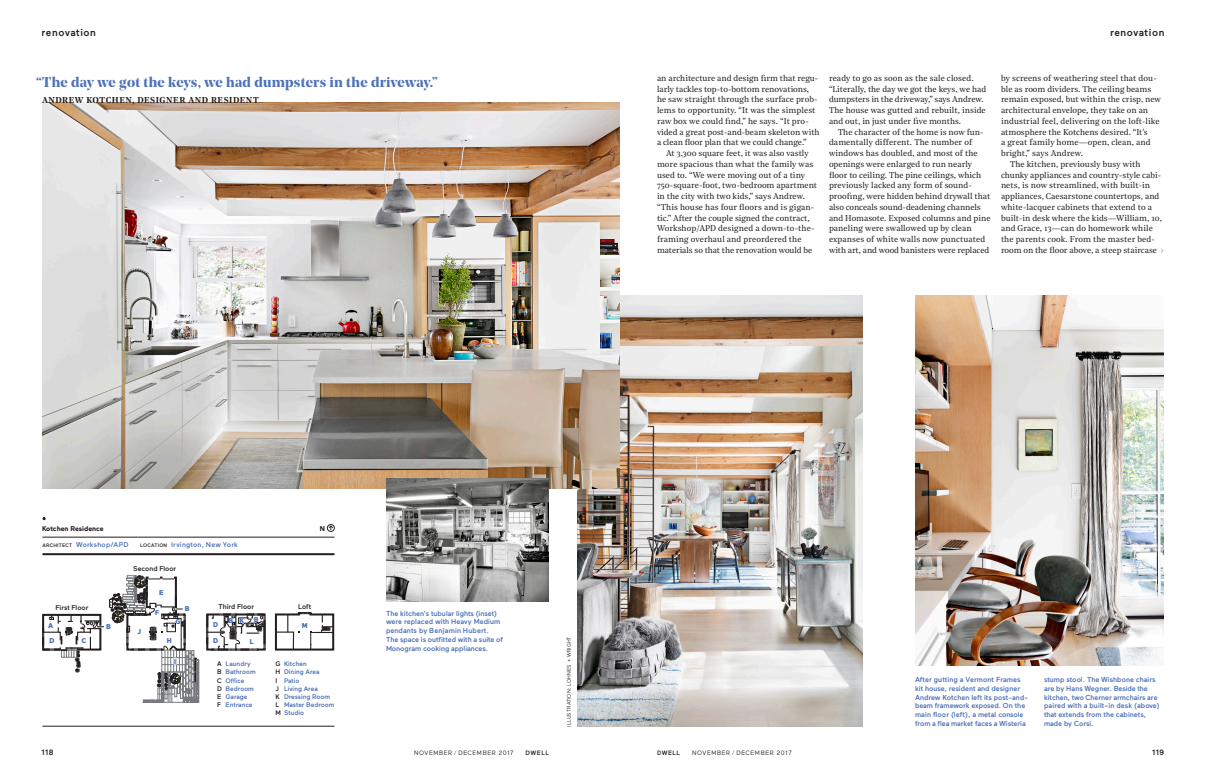
<style>
.page{position:relative;width:1206px;height:779px;background:#fff}
.page>*{position:absolute;margin:0;border:0;box-sizing:border-box;transform-origin:0 0}
.Pull_Quote_-_Noe_14{font:700 14.2px "Noe Display";letter-spacing:.015em;color:#4d72b8}
.t1{font:500 10.2px "Maax";letter-spacing:.06em;color:#231f20}
.Pull_Quote_-_Noe_14-2{font:600 8.5px "Noe Text";letter-spacing:.06em;color:#231f20}
.Body_text_serif_1st{font:8.4px/10.8px "Noe Text";color:#231f20}
.Page_Number_R{font:500 7.8px "Maax";color:#231f20}
.t2{font:500 7.2px/8.8px "Maax";color:#4d72b8}
.PAL{font:500 7px "Maax";letter-spacing:.035em;color:#4d72b8}
.Labels{font:500 7px "Maax";color:#231f20}
.Labels__letters_on_p{font:900 7px "Maax";color:#4d72b8}
.Floor_Plan_Title{font:700 7px "Maax";color:#231f20}
.Labels-2{font:500 6.6px "Maax";color:#4d72b8}
.t3{font:6.2px "Maax";letter-spacing:.095em;color:#231f20}
.t4{font:500 6.2px "Maax";letter-spacing:.085em;color:#231f20}
.Photo_Credit{font:5.2px "Maax";letter-spacing:.03em;color:#231f20}
.s1{font-size:5px;color:#231f20}
.s2{color:#231f20}
.s3{color:#4d72b8}
</style>
<div class="page">
<img style="left:578px;top:296px;width:285px;height:430px">
<img style="left:915px;top:296px;width:249px;height:369px">
<svg style="left:274px;top:612px;width:61px;height:39px"></svg>
<svg style="left:206px;top:613px;width:60px;height:38px"></svg>
<hr style="left:42px;top:726px;width:292px;height:1px;background:#231f20">
<hr style="left:43px;top:537px;width:292px;height:1px;background:#231f20">
<svg style="left:327px;top:524px;width:8px;height:7px"></svg>
<hr style="left:42px;top:553px;width:292px;height:2px;background:#231f20">
<svg style="left:42px;top:517px;width:4px;height:3px"></svg>
<svg style="left:42px;top:575px;width:157px;height:128px"></svg>
<img style="left:42px;top:103px;width:577px;height:385px">
<img style="left:386px;top:478px;width:163px;height:123px">
<p class="t1" style="left:42px;top:27px;width:56px">renovation</p>
<p class="t1" style="left:1110px;top:27px;width:56px">renovation</p>
<p class="Pull_Quote_-_Noe_14" style="left:36px;top:73px;width:403px">“The day we got the keys, we had dumpsters in the driveway.”</p>
<p class="Pull_Quote_-_Noe_14-2" style="left:42px;top:94px;width:218px">ANDREW KOTCHEN, DESIGNER AND RESIDENT</p>
<p class="Body_text_serif_1st" style="left:657px;top:72px;width:164px">an architecture and design firm that regu&shy;larly tackles top-to-bottom renovations, he saw straight through the surface prob&shy;lems to opportunity. “It was the simplest raw box we could find,” he says. “It pro&shy;vided a great post-and-beam skeleton with a clean floor plan that we could change.”</p>
<p class="Body_text_serif_1st" style="left:657px;top:147px;width:162px;text-indent:9px">At 3,300 square feet, it was also vastly more spacious than what the family was used to. “We were moving out of a tiny 750-square-foot, two-bedroom apartment in the city with two kids,” says Andrew. “This house has four floors and is gigan&shy;tic.” After the couple signed the contract, Workshop/APD designed a down-to-the&shy;framing overhaul and preordered the materials so that the renovation would be</p>
<p class="Body_text_serif_1st" style="left:829px;top:72px;width:159px">ready to go as soon as the sale closed. “Literally, the day we got the keys, we had dumpsters in the driveway,” says Andrew.<br>The house was gutted and rebuilt, inside and out, in just under five months.</p>
<p class="Body_text_serif_1st" style="left:829px;top:126px;width:163px;text-indent:9px">The character of the home is now fun&shy;damentally different. The number of windows has doubled, and most of the openings were enlarged to run nearly floor to ceiling. The pine ceilings, which previously lacked any form of sound&shy;proofing, were hidden behind drywall that also conceals sound-deadening channels and Homasote. Exposed columns and pine paneling were swallowed up by clean expanses of white walls now punctuated with art, and wood banisters were replaced</p>
<p class="Body_text_serif_1st" style="left:1001px;top:72px;width:162px">by screens of weathering steel that dou&shy;ble as room dividers. The ceiling beams remain exposed, but within the crisp, new architectural envelope, they take on an industrial feel, delivering on the loft-like atmosphere the Kotchens desired. “It’s<br>a great family home—open, clean, and bright,” says Andrew.</p>
<p class="Body_text_serif_1st" style="left:1001px;top:158px;width:163px;text-indent:9px">The kitchen, previously busy with chunky appliances and country-style cabi&shy;nets, is now streamlined, with built-in appliances, Caesarstone countertops, and white-lacquer cabinets that extend to a built-in desk where the kids—William, 10, and Grace, 13—can do homework while the parents cook. From the master bed&shy;room on the floor above, a steep staircase</p>
<p class="Floor_Plan_Title" style="left:42px;top:524px;width:63px">Kotchen Residence</p>
<p class="PAL" style="left:42px;top:540px;width:88px"><span class="s1">ARCHITECT</span> Workshop/APD</p>
<p class="PAL" style="left:140px;top:540px;width:99px"><span class="s1">LOCATION</span> Irvington, New York</p>
<p class="Labels" style="left:133px;top:565px;width:45px">Second Floor</p>
<p class="Labels__letters_on_p" style="left:159px;top:588px;width:6px">E</p>
<p class="Labels" style="left:56px;top:603px;width:34px">First Floor</p>
<p class="Labels" style="left:219px;top:602px;width:37px">Third Floor</p>
<p class="Labels" style="left:298px;top:602px;width:15px">Loft</p>
<p class="Labels__letters_on_p" style="left:185px;top:605px;width:6px">B</p>
<p class="Labels__letters_on_p" style="left:155px;top:608px;width:6px">F</p>
<p class="Floor_Plan_Title" style="left:320px;top:524px;width:7px">N</p>
<p class="Labels__letters_on_p" style="left:228px;top:616px;width:6px">B</p>
<p class="Labels__letters_on_p" style="left:254px;top:615px;width:6px">B</p>
<p class="Labels-2" style="left:217px;top:660px;width:35px"><span class="s2">A</span> Laundry</p>
<p class="Labels-2" style="left:217px;top:668px;width:40px"><span class="s2">B</span> Bathroom</p>
<p class="Labels-2" style="left:217px;top:676px;width:29px"><span class="s2">C</span> Office</p>
<p class="Labels-2" style="left:217px;top:685px;width:38px"><span class="s2">D</span> Bedroom</p>
<p class="Labels-2" style="left:217px;top:693px;width:32px"><span class="s2">E</span> Garage</p>
<p class="Labels-2" style="left:217px;top:701px;width:37px"><span class="s2">F</span> Entrance</p>
<p class="Labels__letters_on_p" style="left:239px;top:616px;width:6px">K</p>
<p class="Labels__letters_on_p" style="left:176px;top:617px;width:7px">G</p>
<p class="Labels__letters_on_p" style="left:213px;top:620px;width:7px">D</p>
<p class="Labels__letters_on_p" style="left:48px;top:621px;width:7px">A</p>
<p class="Labels__letters_on_p" style="left:106px;top:622px;width:6px">B</p>
<p class="Labels__letters_on_p" style="left:137px;top:627px;width:5px">J</p>
<p class="Labels__letters_on_p" style="left:49px;top:636px;width:7px">D</p>
<p class="Labels__letters_on_p" style="left:213px;top:636px;width:7px">D</p>
<p class="Labels__letters_on_p" style="left:81px;top:636px;width:6px">C</p>
<p class="Labels__letters_on_p" style="left:167px;top:636px;width:6px">H</p>
<p class="Labels__letters_on_p" style="left:250px;top:637px;width:6px">L</p>
<p class="Labels__letters_on_p" style="left:174px;top:657px;width:4px">I</p>
<p class="Labels__letters_on_p" style="left:302px;top:621px;width:7px">M</p>
<p class="Labels-2" style="left:275px;top:660px;width:33px"><span class="s2">G</span> Kitchen</p>
<p class="Labels-2" style="left:275px;top:668px;width:46px"><span class="s2">H</span> Dining Area</p>
<p class="Labels-2" style="left:275px;top:676px;width:26px"><span class="s2">I</span> Patio</p>
<p class="Labels-2" style="left:275px;top:685px;width:44px"><span class="s2">J</span> Living Area</p>
<p class="Labels-2" style="left:275px;top:693px;width:56px"><span class="s2">K</span> Dressing Room</p>
<p class="Labels-2" style="left:275px;top:701px;width:61px"><span class="s2">L</span> Master Bedroom</p>
<p class="Labels-2" style="left:275px;top:709px;width:30px"><span class="s2">M</span> Studio</p>
<p class="t2" style="left:386px;top:608px;width:119px">The kitchen’s tubular lights (inset) were replaced with Heavy Medium pendants by Benjamin Hubert.<br>The space is outfitted with a suite of Monogram cooking appliances.</p>
<p class="Photo_Credit" style="left:566px;top:726px;width:92px;rotate:-90deg">ILLUSTRATION: LOHNES + WRIGHT</p>
<p class="t2" style="left:915px;top:675px;width:115px">After gutting a Vermont Frames kit house, resident and designer<br>Andrew Kotchen left its post-and&shy;beam framework exposed. On the main floor (left), a metal console from a flea market faces a Wisteria</p>
<p class="t2" style="left:1044px;top:675px;width:117px">stump stool. The Wishbone chairs are by Hans Wegner. Beside the kitchen, two Cherner armchairs are paired with a built-in desk (above) that extends from the cabinets, made by Corsi.</p>
<p class="Page_Number_R" style="left:42px;top:747px;width:14px">118</p>
<p class="Page_Number_R" style="left:1152px;top:747px;width:13px">119</p>
<p class="t3" style="left:414px;top:749px;width:101px">NOVEMBER<span class="s3">/</span> DECEMBER 2017</p>
<p class="t4" style="left:526px;top:749px;width:25px">DWELL</p>
<p class="t4" style="left:657px;top:749px;width:25px">DWELL</p>
<p class="t3" style="left:692px;top:749px;width:101px">NOVEMBER<span class="s3">/</span> DECEMBER 2017</p>
</div>
